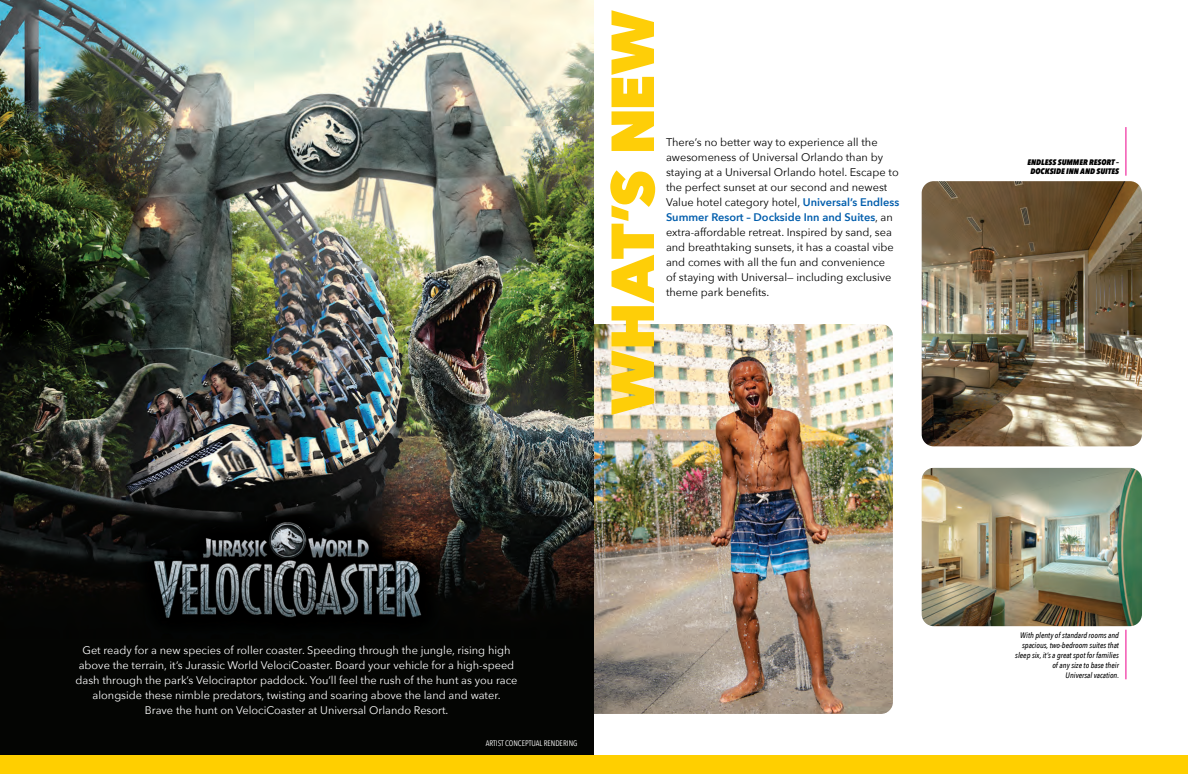
<style>
.page{position:relative;width:1188px;height:774px;background:#fff}
.page>*{position:absolute;margin:0;border:0;box-sizing:border-box;transform-origin:0 0}
.t1{font:800 60px "Avenir Next";color:#fece08}
.t2{font:11px/15px "Avenir Next";color:#000}
.t3{font:11px/15px "Avenir Next";color:#fff;text-align:center}
.t4{font:italic 500 8px "Avenir Next Condensed";color:#000}
.t5{font:italic 800 8px/9px "Avenir Next Condensed";color:#000;text-align:center}
.t6{font:8px "Avenir Next Condensed";color:#fff}
.s1{font-weight:600;color:#015dac}
</style>
<div class="page">
<img style="left:594px;top:324px;width:299px;height:390px">
<img style="left:0;top:0;width:594px;height:755px">
<img style="left:922px;top:181px;width:220px;height:265px">
<img style="left:922px;top:468px;width:220px;height:158px">
<div style="left:0;top:755px;width:1188px;height:19px;background:#ffcf00"></div>
<hr style="left:1126px;top:630px;width:1px;height:49px;background:#ed028c">
<hr style="left:1126px;top:127px;width:1px;height:49px;background:#ed028c">
<p class="t1" style="left:596px;top:415px;width:406px;rotate:-90deg">WHAT’S NEW</p>
<p class="t2" style="left:666px;top:134px;width:235px">There’s no better way to experience all the awesomeness of Universal Orlando than by staying at a Universal Orlando hotel. Escape to the perfect sunset at our second and newest Value hotel category hotel, <span class="s1">Universal’s Endless Summer Resort – Dockside Inn and Suites</span>, an extra-affordable retreat. Inspired by sand, sea and breathtaking sunsets, it has a coastal vibe and comes with all the fun and convenience<br>of staying with Universal— including exclusive theme park benefits.</p>
<p class="t3" style="left:75px;top:642px;width:444px">Get ready for a new species of roller coaster. Speeding through the jungle, rising high above the terrain, it’s Jurassic World VelociCoaster. Board your vehicle for a high-speed dash through the park’s Velociraptor paddock. You’ll feel the rush of the hunt as you race alongside these nimble predators, twisting and soaring above the land and water.</p>
<p class="t3" style="left:145px;top:702px;width:305px">Brave the hunt on VelociCoaster at Universal Orlando Resort.</p>
<p class="t6" style="left:486px;top:736px;width:93px">ARTIST CONCEPTUAL RENDERING</p>
<p class="t5" style="left:1028px;top:157px;width:93px">ENDLESS SUMMER RESORT –<br>DOCKSIDE INN AND SUITES</p>
<p class="t4" style="left:1020px;top:630px;width:100px">With plenty of standard rooms and</p>
<p class="t4" style="left:1022px;top:640px;width:98px">spacious, two-bedroom suites that</p>
<p class="t4" style="left:1015px;top:650px;width:105px">sleep six, it’s a great spot for families</p>
<p class="t4" style="left:1052px;top:660px;width:68px">of any size to base their</p>
<p class="t4" style="left:1066px;top:670px;width:55px">Universal vacation.</p>
</div>
